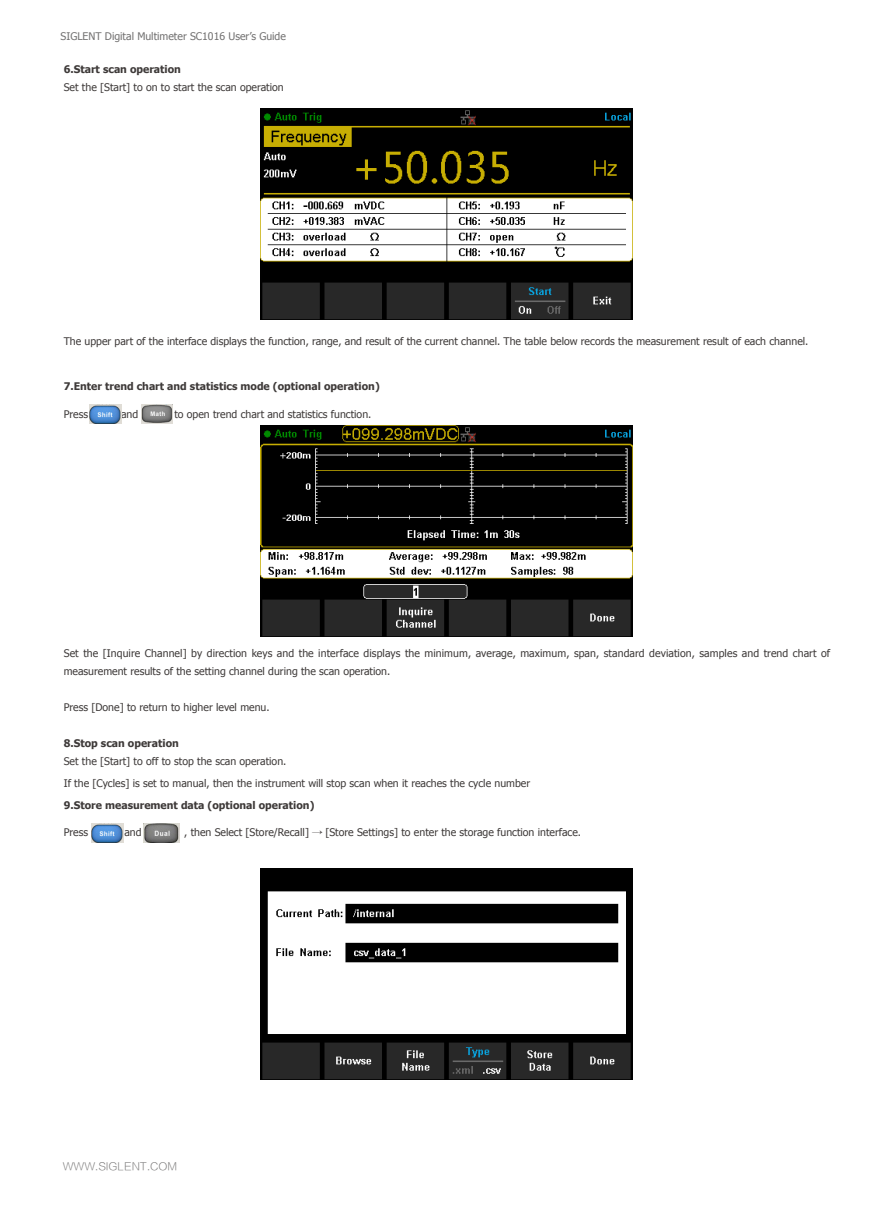
<style>
.page{position:relative;width:893px;height:1212px;background:#fff}
.page>*{position:absolute;margin:0;border:0;box-sizing:border-box;transform-origin:0 0}
.t1{font:10.5px/18px "Tahoma";color:#3e3a39}
.t2{font:700 10.5px "Tahoma";color:#3e3a39}
.t3{font:10.5px "Tahoma";color:#727171}
.t4{font:10.5px "FZLTKHK GBK1 0";color:#727171}
.s1{font-family:"FZLTKHK GBK1 0"}
</style>
<div class="page">
<img style="left:260px;top:108px;width:373px;height:211px">
<img style="left:260px;top:425px;width:373px;height:211px">
<img style="left:260px;top:868px;width:373px;height:211px">
<img style="left:90px;top:405px;width:32px;height:18px">
<img style="left:142px;top:405px;width:31px;height:18px">
<img style="left:91px;top:824px;width:32px;height:18px">
<img style="left:143px;top:824px;width:36px;height:18px">
<p class="t3" style="left:61px;top:29px;width:227px">SIGLENT Digital Multimeter SC1016 User’s Guide</p>
<p class="t2" style="left:64px;top:62px;width:119px">6.Start scan operation</p>
<p class="t1" style="left:64px;top:78px;width:221px">Set the [Start] to on to start the scan operation</p>
<p class="t1" style="left:64px;top:331px;width:746px">The upper part of the interface displays the function, range, and result of the current channel. The table below records the measurement result of each channel.</p>
<p class="t2" style="left:64px;top:379px;width:317px">7.Enter trend chart and statistics mode (optional operation)</p>
<p class="t1" style="left:64px;top:404px;width:26px">Press</p>
<p class="t1" style="left:121px;top:404px;width:19px">and</p>
<p class="t1" style="left:174px;top:404px;width:198px">to open trend chart and statistics function.</p>
<p class="t1" style="left:64px;top:643px;width:768px">Set the [Inquire Channel] by direction keys and the interface displays the minimum, average, maximum, span, standard deviation, samples and trend chart of measurement results of the setting channel during the scan operation.</p>
<p class="t1" style="left:64px;top:697px;width:207px">Press [Done] to return to higher level menu.</p>
<p class="t2" style="left:64px;top:736px;width:117px">8.Stop scan operation</p>
<p class="t1" style="left:64px;top:749px;width:468px;line-height:22.2px">Set the [Start] to off to stop the scan operation.<br>If the [Cycles] is set to manual, then the instrument will stop scan when it reaches the cycle number</p>
<p class="t2" style="left:64px;top:798px;width:252px">9.Store measurement data (optional operation)</p>
<p class="t1" style="left:64px;top:823px;width:26px">Press</p>
<p class="t1" style="left:124px;top:823px;width:19px">and</p>
<p class="t1" style="left:184px;top:823px;width:398px">, then Select [Store/Recall] <span class="s1">→</span> [Store Settings] to enter the storage function interface.</p>
<p class="t4" style="left:63px;top:1160px;width:116px">WWW.SIGLENT.COM</p>
</div>
